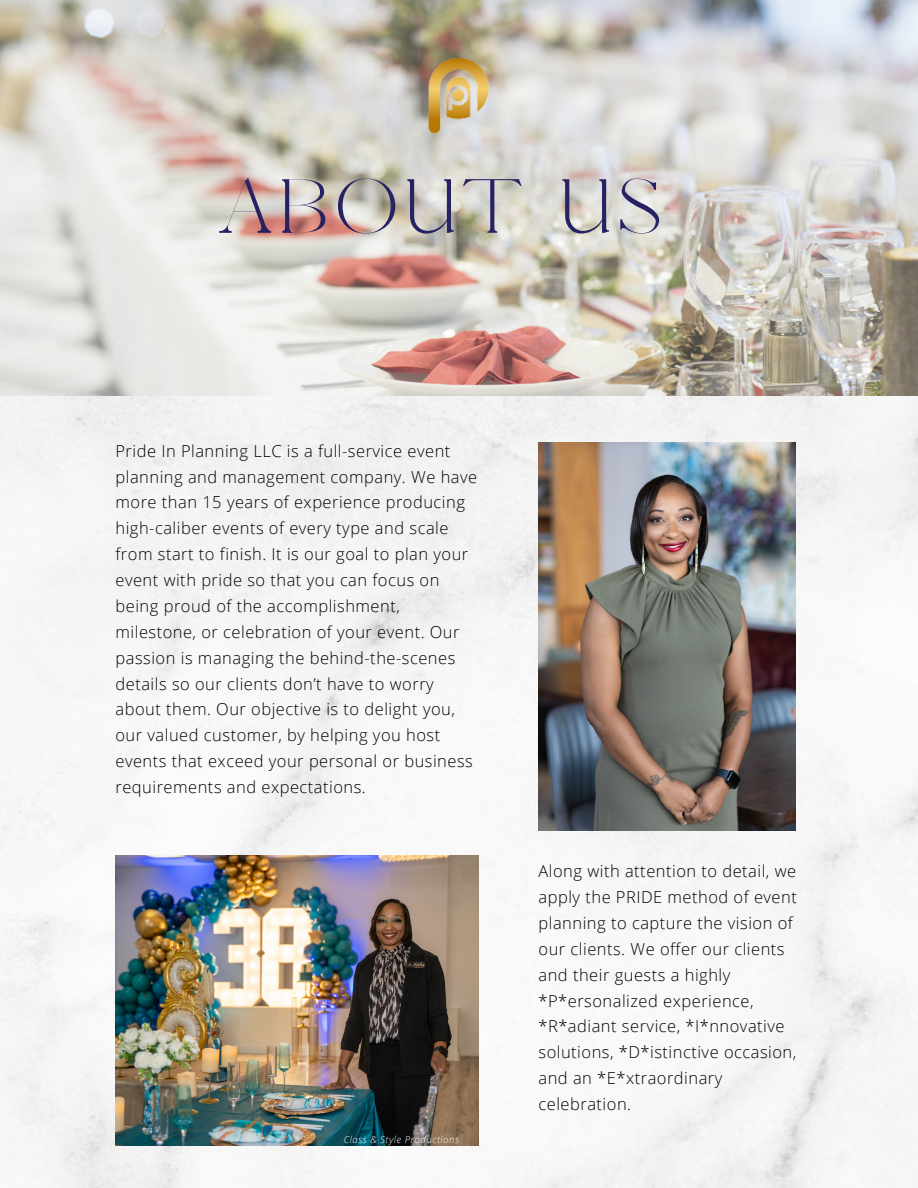
<style>
.page{position:relative;width:918px;height:1188px;background:#fff}
.page>*{position:absolute;margin:0;border:0;box-sizing:border-box;transform-origin:0 0}
.t1{font:300 73.2px "Pierson";letter-spacing:.075em;color:#272262}
.t2{font:300 16.5px/25.8px "Open Sans";letter-spacing:.03em;color:#000}
.t3{font:italic 300 9.6px "Open Sans";letter-spacing:.06em;color:#fff}
</style>
<div class="page">
<div style="left:0;top:396px;width:918px;height:792px;background:#f6f6f6"></div>
<img style="left:0;top:0;width:918px;height:396px">
<img style="left:539px;top:442px;width:256px;height:388px">
<img style="left:116px;top:855px;width:363px;height:291px">
<img style="left:401px;top:46px;width:116px;height:92px">
<p class="t1" style="left:220px;top:163px;width:443px">ABOUT US</p>
<p class="t2" style="left:116px;top:437px;width:363px">Pride In Planning LLC is a full-service event planning and management company. We have more than 15 years of experience producing high-caliber events of every type and scale from start to finish. It is our goal to plan your event with pride so that you can focus on being proud of the accomplishment, milestone, or celebration of your event. Our passion is managing the behind-the-scenes details so our clients don’t have to worry about them. Our objective is to delight you, our valued customer, by helping you host events that exceed your personal or business requirements and expectations.</p>
<p class="t3" style="left:344px;top:1133px;width:117px">Class &amp; Style Productions</p>
<p class="t2" style="left:539px;top:858px;width:260px">Along with attention to detail, we apply the PRIDE method of event planning to capture the vision of our clients. We offer our clients and their guests a highly *P*ersonalized experience, *R*adiant service, *I*nnovative solutions, *D*istinctive occasion, and an *E*xtraordinary celebration.</p>
</div>
